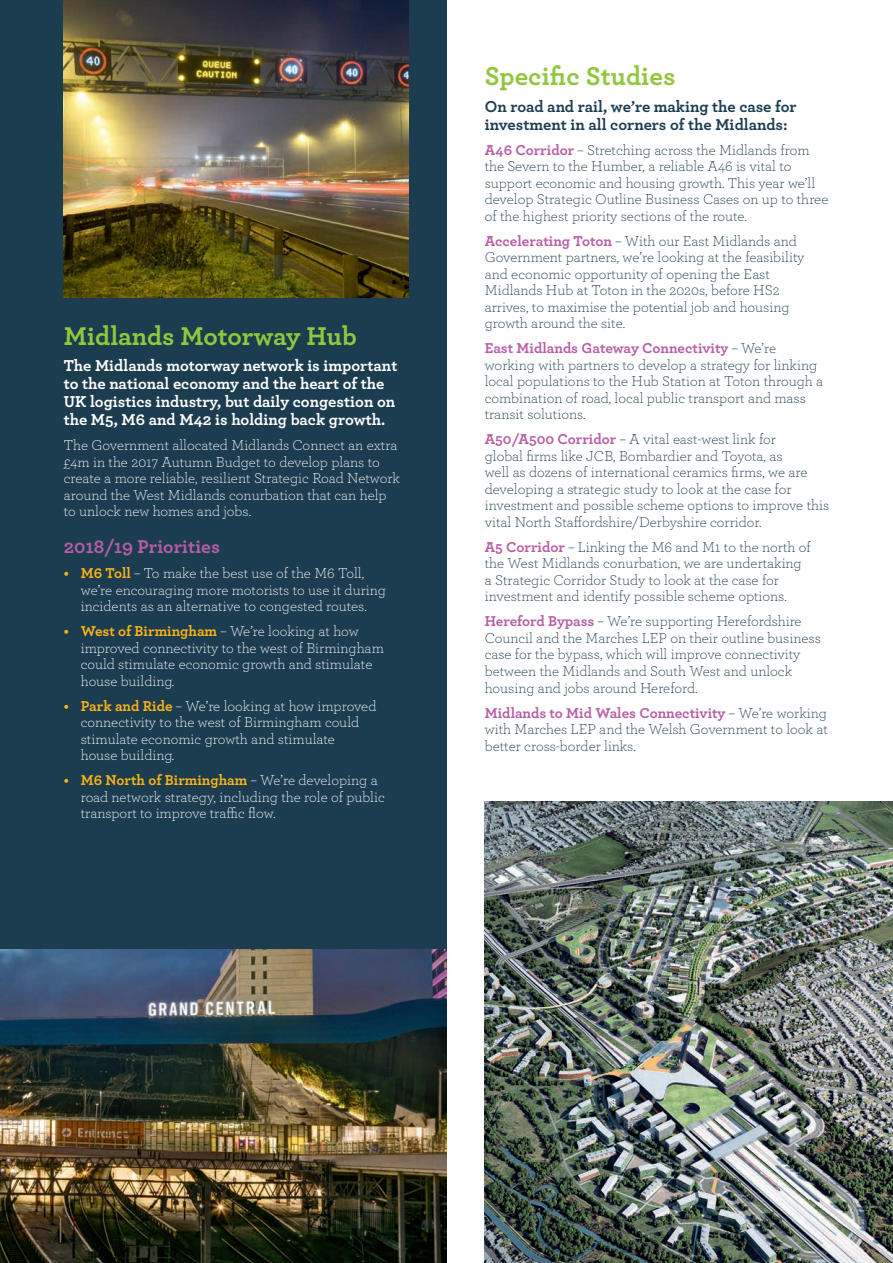
<style>
.page{position:relative;width:893px;height:1263px;background:#fff}
.page>*{position:absolute;margin:0;border:0;box-sizing:border-box;transform-origin:0 0}
.t1{font:700 27px "Archer";color:#92c73d}
.t2{font:700 19.5px "Archer";color:#b95da5}
.t3{font:700 16.5px/18px "Archer";color:#fff}
.t4{font:700 16.5px/18px "Archer";letter-spacing:-.005em;color:#1c3c50}
.t5{font:300 15px/16.5px "Archer";color:#1c3c50}
.t6{font:300 15px/16.5px "Archer";color:#fff}
.s1{font-weight:700;color:#fbb416}
.s2{font-weight:700;color:#b95da5}
</style>
<div class="page">
<div style="left:0;top:0;width:446px;height:1263px;background:#1c3c50"></div>
<img style="left:0;top:950px;width:446px;height:313px">
<img style="left:64px;top:0;width:344px;height:298px">
<img style="left:485px;top:801px;width:408px;height:462px">
<h1 class="t1" style="left:64px;top:314px;width:295px">Midlands Motorway Hub</h1>
<p class="t3" style="left:64px;top:356px;width:335px">The Midlands motorway network is important to the national economy and the heart of the UK logistics industry, but daily congestion on the M5, M6 and M42 is holding back growth.</p>
<p class="t6" style="left:64px;top:436px;width:338px">The Government allocated Midlands Connect an extra £4m in the 2017 Autumn Budget to develop plans to create a more reliable, resilient Strategic Road Network around the West Midlands conurbation that can help to unlock new homes and jobs.</p>
<h2 class="t2" style="left:64px;top:531px;width:158px">2018/19 Priorities</h2>
<p class="t6" style="left:81px;top:564px;width:307px;text-indent:-17px"><span class="s1">• M6 Toll</span> – To make the best use of the M6 Toll, we’re encouraging more motorists to use it during incidents as an alternative to congested routes.</p>
<p class="t6" style="left:81px;top:622px;width:305px;text-indent:-17px"><span class="s1">• West of Birmingham</span> – We’re looking at how improved connectivity to the west of Birmingham could stimulate economic growth and stimulate house building.</p>
<p class="t6" style="left:81px;top:697px;width:297px;text-indent:-17px"><span class="s1">• Park and Ride</span> – We’re looking at how improved connectivity to the west of Birmingham could stimulate economic growth and stimulate<br>house building.</p>
<p class="t6" style="left:81px;top:771px;width:306px;text-indent:-17px"><span class="s1">• M6 North of Birmingham</span> – We’re developing a road network strategy, including the role of public transport to improve traffic flow.</p>
<h1 class="t1" style="left:485px;top:55px;width:192px">Specific Studies</h1>
<p class="t4" style="left:485px;top:96px;width:313px">On road and rail, we’re making the case for investment in all corners of the Midlands:</p>
<p class="t5" style="left:485px;top:141px;width:345px"><span class="s2">A46 Corridor</span> – Stretching across the Midlands from the Severn to the Humber, a reliable A46 is vital to support economic and housing growth. This year we’ll develop Strategic Outline Business Cases on up to three of the highest priority sections of the route.</p>
<p class="t5" style="left:485px;top:232px;width:321px"><span class="s2">Accelerating Toton</span> – With our East Midlands and Government partners, we’re looking at the feasibility and economic opportunity of opening the East Midlands Hub at Toton in the 2020s, before HS2 arrives, to maximise the potential job and housing growth around the site.</p>
<p class="t5" style="left:485px;top:340px;width:340px"><span class="s2">East Midlands Gateway Connectivity</span> – We’re working with partners to develop a strategy for linking local populations to the Hub Station at Toton through a combination of road, local public transport and mass transit solutions.</p>
<p class="t5" style="left:485px;top:431px;width:346px"><span class="s2">A50/A500 Corridor</span> – A vital east-west link for<br>global firms like JCB, Bombardier and Toyota, as<br>well as dozens of international ceramics firms, we are developing a strategic study to look at the case for investment and possible scheme options to improve this vital North Staffordshire/Derbyshire corridor.</p>
<p class="t5" style="left:485px;top:538px;width:328px"><span class="s2">A5 Corridor</span> – Linking the M6 and M1 to the north of the West Midlands conurbation, we are undertaking a Strategic Corridor Study to look at the case for investment and identify possible scheme options.</p>
<p class="t5" style="left:485px;top:613px;width:338px"><span class="s2">Hereford Bypass</span> – We’re supporting Herefordshire Council and the Marches LEP on their outline business case for the bypass, which will improve connectivity between the Midlands and South West and unlock housing and jobs around Hereford.</p>
<p class="t5" style="left:485px;top:704px;width:345px;text-align:justify"><span class="s2">Midlands to Mid Wales Connectivity</span> – We’re working with Marches LEP and the Welsh Government to look at better cross-border links.</p>
</div>
